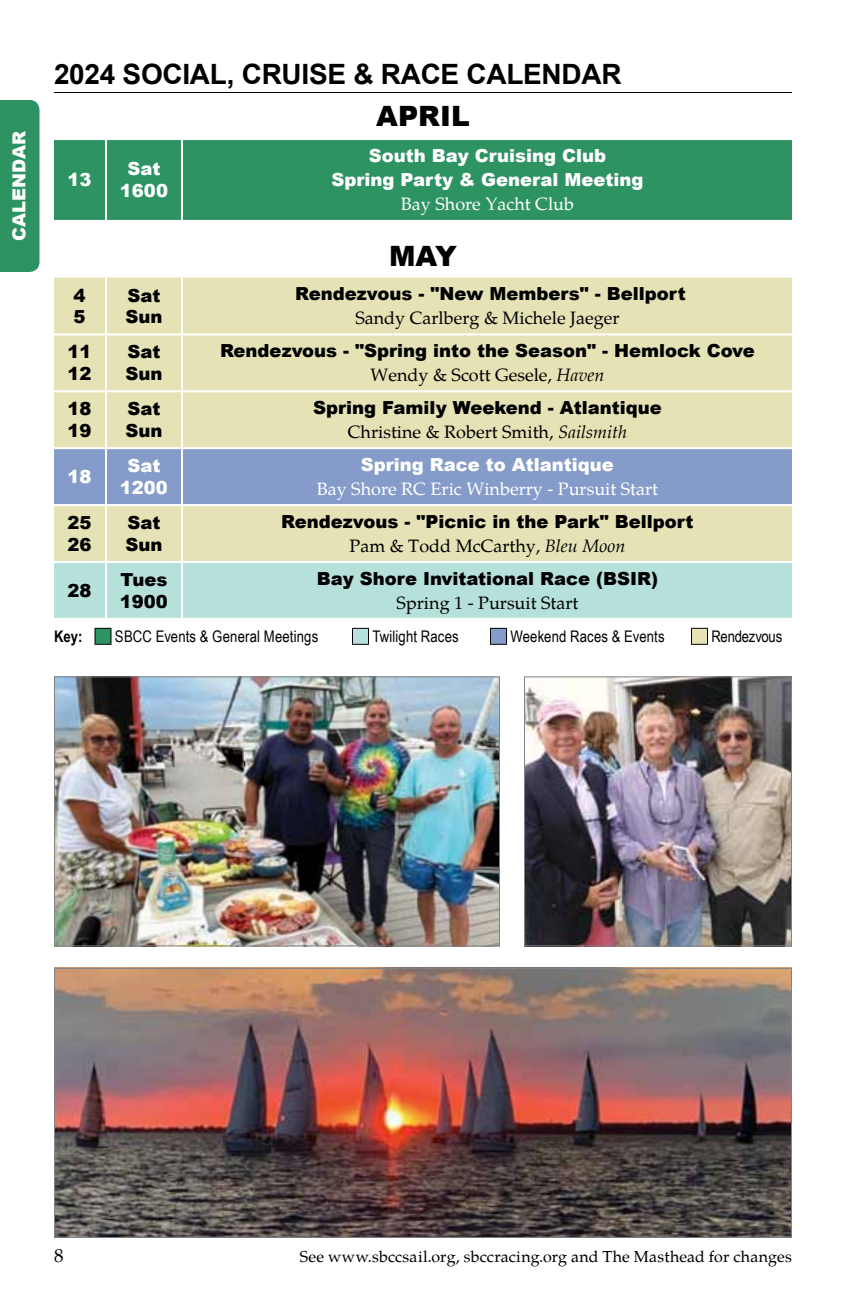
<style>
.page{position:relative;width:864px;height:1296px;background:#fff}
.page>*{position:absolute;margin:0;border:0;box-sizing:border-box;transform-origin:0 0}
.t1{font:700 28px "Arial";letter-spacing:-.01em;color:#000}
.t2{font:900 28px "Arial";color:#000}
.t3{font:19px "Palatino";color:#000}
.t4{font:900 18px/21.6px "Arial";color:#000}
.t5{font:18px "Palatino";color:#000}
.t6{font:900 18px/21.6px "Arial";color:#fff;text-align:center}
.t7{font:18px "Palatino";color:#fff}
.t8{font:16px "Arial Narrow";letter-spacing:.01em;color:#000}
.t9{font:16px "Palatino";letter-spacing:.01em;color:#000}
.t10{font:16px "Arial Narrow";letter-spacing:-.015em;color:#000}
.t11{font:700 16px "Arial Narrow";color:#000}
.s1{font-style:italic}
</style>
<div class="page">
<div style="left:54px;top:140px;width:738px;height:80px;background:#2e9362"></div>
<hr style="left:105px;top:140px;width:2px;height:80px;background:#fff">
<hr style="left:181px;top:140px;width:2px;height:80px;background:#fff">
<div style="left:54px;top:278px;width:738px;height:283px;background:#e5e3b6"></div>
<div style="left:54px;top:335px;width:738px;height:55px;background:#e5e3b6"></div>
<div style="left:54px;top:449px;width:738px;height:55px;background:#859cca"></div>
<div style="left:54px;top:563px;width:738px;height:55px;background:#b6e0da"></div>
<hr style="left:105px;top:278px;width:2px;height:55px;background:#fff">
<hr style="left:181px;top:278px;width:2px;height:55px;background:#fff">
<hr style="left:54px;top:333px;width:52px;height:2px;background:#fff">
<hr style="left:54px;top:390px;width:52px;height:2px;background:#fff">
<hr style="left:105px;top:335px;width:2px;height:55px;background:#fff">
<hr style="left:106px;top:333px;width:76px;height:2px;background:#fff">
<hr style="left:106px;top:390px;width:76px;height:2px;background:#fff">
<hr style="left:181px;top:335px;width:2px;height:55px;background:#fff">
<hr style="left:182px;top:333px;width:610px;height:2px;background:#fff">
<hr style="left:182px;top:390px;width:610px;height:2px;background:#fff">
<hr style="left:105px;top:563px;width:2px;height:55px;background:#fff">
<hr style="left:181px;top:563px;width:2px;height:55px;background:#fff">
<hr style="left:105px;top:392px;width:2px;height:55px;background:#fff">
<hr style="left:105px;top:506px;width:2px;height:55px;background:#fff">
<hr style="left:181px;top:392px;width:2px;height:55px;background:#fff">
<hr style="left:181px;top:506px;width:2px;height:55px;background:#fff">
<hr style="left:54px;top:447px;width:52px;height:2px;background:#fff">
<hr style="left:105px;top:449px;width:2px;height:55px;background:#fff">
<hr style="left:106px;top:447px;width:76px;height:2px;background:#fff">
<hr style="left:181px;top:449px;width:2px;height:55px;background:#fff">
<hr style="left:182px;top:447px;width:610px;height:2px;background:#fff">
<hr style="left:54px;top:504px;width:52px;height:2px;background:#fff">
<hr style="left:106px;top:504px;width:76px;height:2px;background:#fff">
<hr style="left:182px;top:504px;width:610px;height:2px;background:#fff">
<svg style="left:94px;top:628px;width:18px;height:17px"></svg>
<svg style="left:352px;top:628px;width:17px;height:17px"></svg>
<svg style="left:490px;top:628px;width:17px;height:17px"></svg>
<svg style="left:691px;top:628px;width:17px;height:17px"></svg>
<img style="left:56px;top:970px;width:734px;height:266px">
<div style="left:54px;top:968px;width:738px;height:270px;border:1px solid #808285"></div>
<img style="left:56px;top:678px;width:442px;height:266px">
<div style="left:54px;top:676px;width:446px;height:270px;border:1px solid #808285"></div>
<img style="left:526px;top:678px;width:264px;height:266px">
<div style="left:524px;top:676px;width:268px;height:270px;border:1px solid #808285"></div>
<hr style="left:54px;top:92px;width:738px;height:1px;background:#000">
<div style="left:0;top:100px;width:40px;height:172px;background:#2e9362"></div>
<p class="t6" style="left:8px;top:241px;width:111px;rotate:-90deg">Calendar</p>
<h1 class="t1" style="left:54px;top:55px;width:549px">2024 SOCIAL, CRU ISE &amp; RACE CALENDAR</h1>
<p class="t6" style="left:67px;top:168px;width:26px">13</p>
<p class="t6" style="left:120px;top:157px;width:50px">Sat<br>1600</p>
<h1 class="t2" style="left:376px;top:96px;width:60px">APRIL</h1>
<p class="t6" style="left:332px;top:143px;width:313px;line-height:24px">South Bay Cruising Club<br>Spring Party &amp; General Meeting</p>
<p class="t7" style="left:401px;top:190px;width:175px">Bay Shore Yacht Club</p>
<h1 class="t2" style="left:389px;top:235px;width:49px">MAY</h1>
<p class="t4" style="left:73px;top:284px;width:14px">4<br>5</p>
<p class="t4" style="left:125px;top:284px;width:39px">Sat<br>Sun</p>
<p class="t4" style="left:295px;top:283px;width:392px">Rendezvous - "New Members" - Bellport</p>
<p class="t5" style="left:355px;top:304px;width:266px">Sandy Carlberg &amp; Michele Jaeger</p>
<p class="t4" style="left:67px;top:341px;width:26px">11<br>12</p>
<p class="t4" style="left:125px;top:341px;width:39px">Sat<br>Sun</p>
<p class="t4" style="left:220px;top:340px;width:536px">Rendezvous - "Spring into the Season" - Hemlock Cove</p>
<p class="t5" style="left:370px;top:361px;width:236px">Wendy &amp; Scott Gesele, <span class="s1">Haven</span></p>
<p class="t4" style="left:67px;top:398px;width:26px">18<br>19</p>
<p class="t4" style="left:125px;top:398px;width:39px">Sat<br>Sun</p>
<p class="t4" style="left:313px;top:396px;width:350px">Spring Family Weekend - Atlantique</p>
<p class="t5" style="left:348px;top:418px;width:281px">Christine &amp; Robert Smith, <span class="s1">Sailsmith</span></p>
<p class="t6" style="left:67px;top:465px;width:26px">18</p>
<p class="t6" style="left:120px;top:454px;width:50px">Sat<br>1200</p>
<p class="t6" style="left:361px;top:453px;width:255px">Spring Race to Atlantique</p>
<p class="t7" style="left:317px;top:475px;width:343px">Bay Shore RC Eric Winberry - Pursuit Start</p>
<p class="t4" style="left:67px;top:511px;width:26px">25<br>26</p>
<p class="t4" style="left:125px;top:511px;width:39px">Sat<br>Sun</p>
<p class="t4" style="left:281px;top:510px;width:414px">Rendezvous - "Picnic in the Park" Bellport</p>
<p class="t5" style="left:350px;top:532px;width:277px">Pam &amp; Todd McCarthy, <span class="s1">Bleu Moon</span></p>
<p class="t4" style="left:67px;top:579px;width:26px">28</p>
<p class="t4" style="left:120px;top:568px;width:50px">Tues<br>1900</p>
<p class="t4" style="left:317px;top:567px;width:343px">Bay Shore I nvitational Race (BSIR)</p>
<p class="t5" style="left:397px;top:588px;width:183px">Spring 1 - Pursuit Start</p>
<p class="t11" style="left:54px;top:624px;width:30px">Key:</p>
<p class="t8" style="left:115px;top:625px;width:205px">SBCC Events &amp; General Meetings</p>
<p class="t8" style="left:372px;top:625px;width:88px">Twilight Races</p>
<p class="t8" style="left:510px;top:625px;width:156px">Weekend Races &amp; Events</p>
<p class="t10" style="left:712px;top:625px;width:72px">Rendezvous</p>
<p class="t3" style="left:54px;top:1240px;width:11px">8</p>
<p class="t9" style="left:300px;top:1244px;width:494px">See www.sbccsail.org, sbccracing.org and The Masthead for changes</p>
</div>
